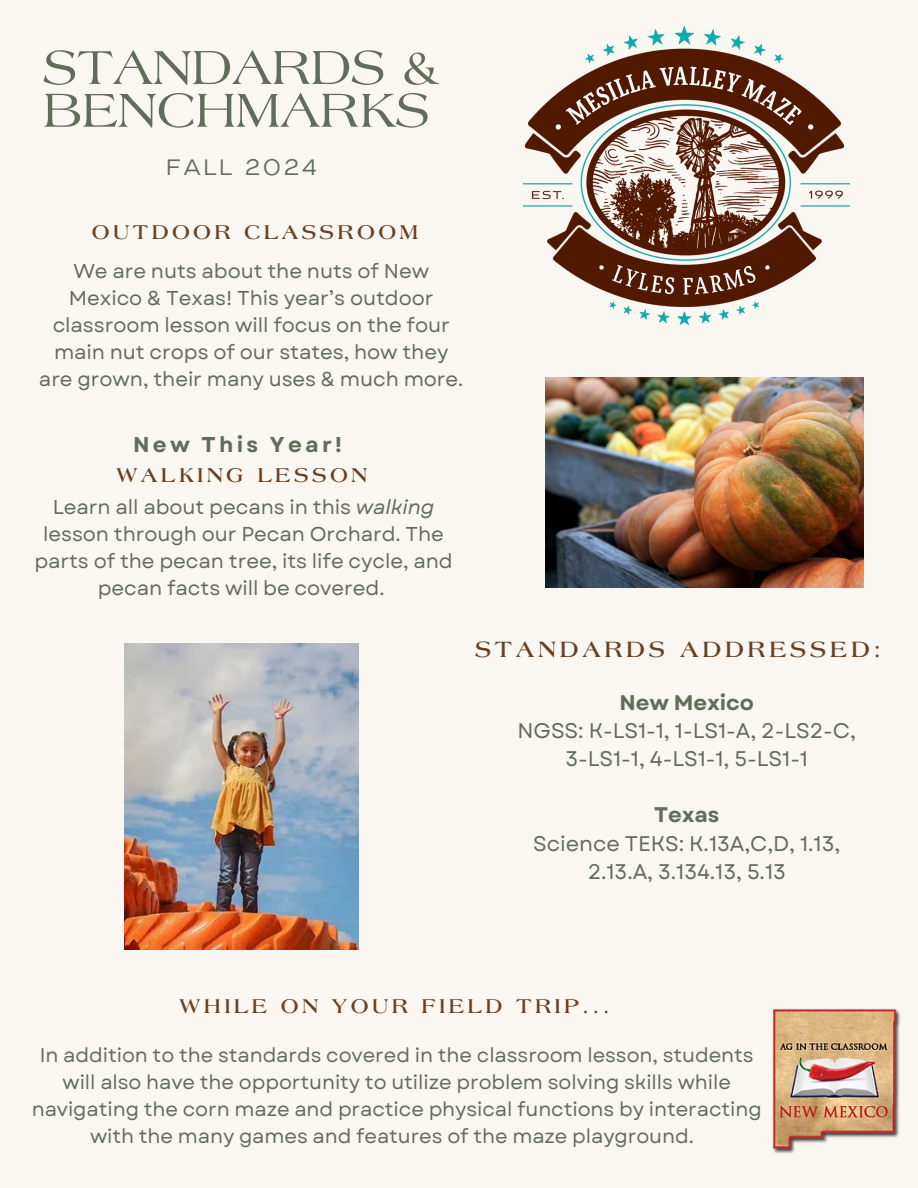
<style>
.page{position:relative;width:918px;height:1188px;background:#faf6f1}
.page>*{position:absolute;margin:0;border:0;box-sizing:border-box;transform-origin:0 0}
.t1{font:51px/42.8px "Laguna";color:#616d5b}
.t2{font:700 23.85px "Laguna";letter-spacing:.155em;color:#694020}
.t3{font:expanded 22.05px "Agrandir";letter-spacing:.155em;color:#616d5b}
.t4{font:700 21.45px/29.2px "Laguna";letter-spacing:.155em;color:#694020;text-align:center}
.t5{font:21.15px/28px "Garet";letter-spacing:-.005em;color:#616d5b;text-align:center}
.t6{font:700 21.15px "Garet";letter-spacing:-.005em;color:#616d5b}
.t7{font:20.1px/27px "Garet";letter-spacing:-.005em;color:#616d5b;text-align:center}
.t8{font:19.8px/27px "Garet";letter-spacing:-.005em;color:#616d5b;text-align:center}
.s1{font-family:"Garet";color:#616d5b}
.s2{font-style:italic}
</style>
<div class="page">
<img style="left:524px;top:27px;width:326px;height:298px">
<img style="left:125px;top:643px;width:234px;height:306px">
<img style="left:546px;top:377px;width:318px;height:210px">
<img style="left:772px;top:1008px;width:128px;height:146px">
<h2 class="t1" style="left:43px;top:49px;width:396px">STANDARDS &amp;<br>BENCHMARKS</h2>
<p class="t3" style="left:167px;top:159px;width:151px">FALL 2024</p>
<h2 class="t4" style="left:92px;top:219px;width:328px">OUTDOOR CLASSROOM</h2>
<p class="t7" style="left:39px;top:257px;width:426px">We are nuts about the nuts of New Mexico &amp; Texas! This year’s outdoor classroom lesson will focus on the four main nut crops of our states, how they are grown, their many uses &amp; much more.</p>
<p class="t4" style="left:116px;top:432px;width:253px"><span class="s1">New This Year!<br></span>WALKING LESSON</p>
<p class="t7" style="left:34px;top:493px;width:420px">Learn all about pecans in this <span class="s2">walking </span>lesson through our Pecan Orchard. The parts of the pecan tree, its life cycle, and pecan facts will be covered.</p>
<p class="t2" style="left:475px;top:639px;width:408px">STANDARDS ADDRESSED:</p>
<p class="t6" style="left:620px;top:687px;width:136px">New Mexico</p>
<p class="t5" style="left:518px;top:717px;width:340px">NGSS: K-LS1-1, 1-LS1-A, 2-LS2-C,<br>3-LS1-1, 4-LS1-1, 5-LS1-1</p>
<p class="t6" style="left:654px;top:800px;width:67px">Texas</p>
<p class="t5" style="left:533px;top:829px;width:309px">Science TEKS: K.13A,C,D, 1.13,<br>2.13.A, 3.134.13, 5.13</p>
<p class="t4" style="left:179px;top:993px;width:432px">WHILE ON YOUR FIELD TRIP...</p>
<h4 class="t8" style="left:32px;top:1042px;width:732px">In addition to the standards covered in the classroom lesson, students will also have the opportunity to utilize problem solving skills while navigating the corn maze and practice physical functions by interacting with the many games and features of the maze playground.</h4>
</div>
